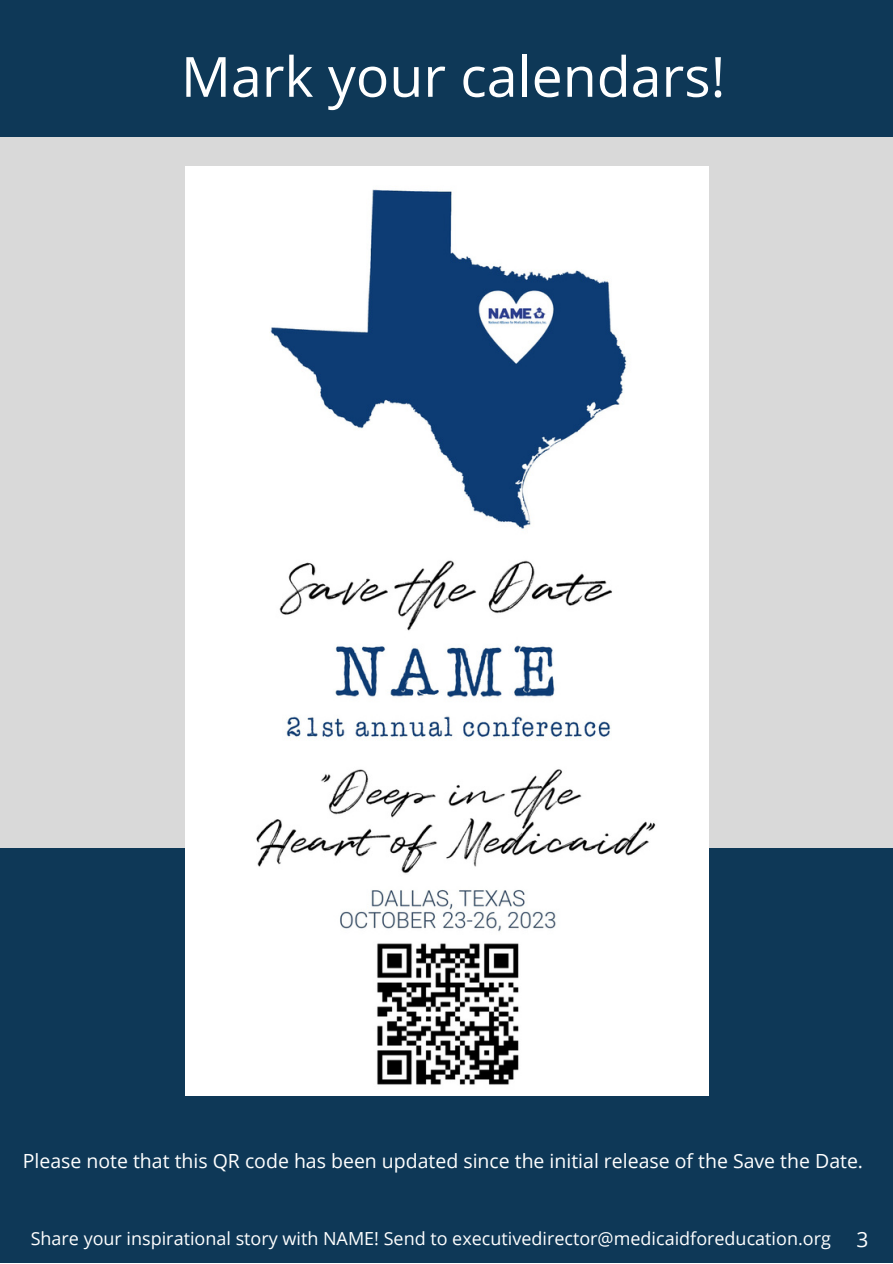
<style>
.page{position:relative;width:893px;height:1264px;background:#fff}
.page>*{position:absolute;margin:0;border:0;box-sizing:border-box;transform-origin:0 0}
.t1{font:55.5px "Open Sans";color:#fff}
.t2{font:21px "Open Sans";color:#fff}
.t3{font:19.5px "Open Sans";color:#fff}
.t4{font:18px "Open Sans";color:#fff}
</style>
<div class="page">
<div style="left:0;top:0;width:892px;height:1262px;background:#d9d9d9"></div>
<div style="left:0;top:848px;width:892px;height:414px;background:#0e3857"></div>
<div style="left:0;top:0;width:892px;height:137px;background:#0e3857"></div>
<img style="left:185px;top:167px;width:523px;height:928px">
<h1 class="t1" style="left:181px;top:37px;width:546px">Mark your calendars!</h1>
<p class="t3" style="left:23px;top:1147px;width:841px">Please note that this QR code has been updated since the initial release of the Save the Date.</p>
<p class="t4" style="left:31px;top:1225px;width:801px">Share your inspirational story with NAME! Send to executivedirector@medicaidforeducation.org</p>
<p class="t2" style="left:856px;top:1224px;width:13px">3</p>
</div>
